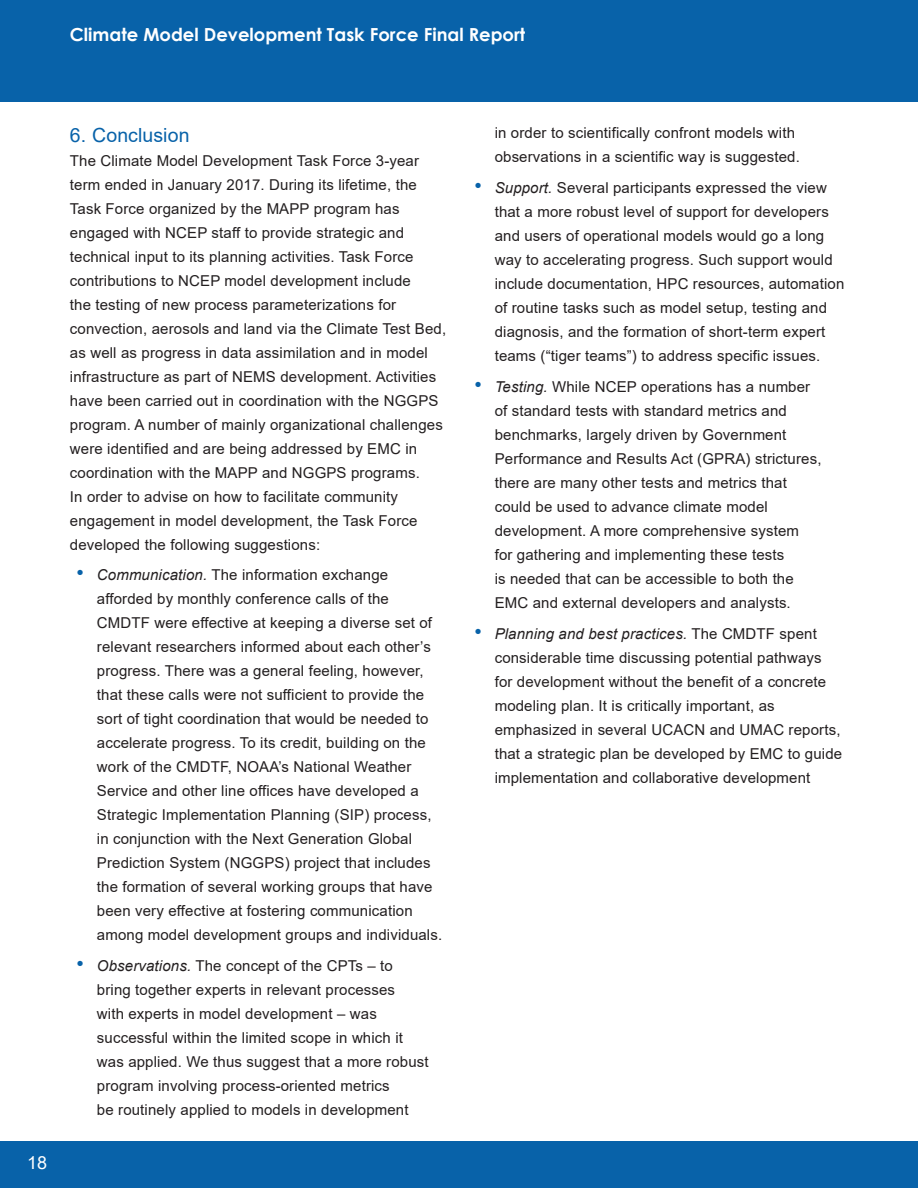
<style>
.page{position:relative;width:918px;height:1188px;background:#fff}
.page>*{position:absolute;margin:0;border:0;box-sizing:border-box;transform-origin:0 0}
.Body{font:19.5px "Arial";letter-spacing:.005em;color:#0862a9}
.t1{font:700 18px "Century Gothic";color:#fff}
.t2{font:18px "Arial";color:#fff}
.Body-2{font:15px/24px "Arial";letter-spacing:.01em;color:#231f20}
.s1{font-style:italic;font-size:21px;color:#0862a9}
.s2{font-style:italic}
</style>
<div class="page">
<div style="left:0;top:0;width:918px;height:102px;background:#0862a9"></div>
<div style="left:0;top:1142px;width:918px;height:46px;background:#0862a9"></div>
<p class="t1" style="left:70px;top:20px;width:457px">Climate Model Development Task Force Final Report</p>
<p class="t2" style="left:27px;top:1150px;width:22px">18</p>
<p class="Body" style="left:70px;top:121px;width:121px">6. Conclusion</p>
<p class="Body-2" style="left:70px;top:148px;width:378px">The Climate Model Development Task Force 3-year term ended in January 2017. During its lifetime, the Task Force organized by the MAPP program has engaged with NCEP staff to provide strategic and technical input to its planning activities. Task Force contributions to NCEP model development include<br>the testing of new process parameterizations for convection, aerosols and land via the Climate Test Bed, as well as progress in data assimilation and in model infrastructure as part of NEMS development. Activities have been carried out in coordination with the NGGPS program. A number of mainly organizational challenges were identified and are being addressed by EMC in coordination with the MAPP and NGGPS programs.<br>In order to advise on how to facilitate community engagement in model development, the Task Force developed the following suggestions:</p>
<p class="Body-2" style="left:97px;top:563px;width:347px;text-indent:-20px"><span class="s1">•</span> <span class="s2">Communication.</span> The information exchange afforded by monthly conference calls of the CMDTF were effective at keeping a diverse set of relevant researchers informed about each other’s progress. There was a general feeling, however, that these calls were not sufficient to provide the sort of tight coordination that would be needed to accelerate progress. To its credit, building on the work of the CMDTF, NOAA’s National Weather Service and other line offices have developed a Strategic Implementation Planning (SIP) process, in conjunction with the Next Generation Global Prediction System (NGGPS) project that includes the formation of several working groups that have been very effective at fostering communication among model development groups and individuals.</p>
<p class="Body-2" style="left:97px;top:954px;width:333px;text-indent:-20px"><span class="s1">•</span> <span class="s2">Observations.</span> The concept of the CPTs – to bring together experts in relevant processes<br>with experts in model development – was successful within the limited scope in which it was applied. We thus suggest that a more robust program involving process-oriented metrics<br>be routinely applied to models in development</p>
<p class="Body-2" style="left:495px;top:121px;width:307px">in order to scientifically confront models with observations in a scientific way is suggested.</p>
<p class="Body-2" style="left:495px;top:176px;width:351px;text-indent:-20px"><span class="s1">•</span> <span class="s2">Support.</span> Several participants expressed the view that a more robust level of support for developers and users of operational models would go a long way to accelerating progress. Such support would include documentation, HPC resources, automation of routine tasks such as model setup, testing and diagnosis, and the formation of short-term expert teams (“tiger teams”) to address specific issues.</p>
<p class="Body-2" style="left:495px;top:374px;width:328px;text-indent:-20px"><span class="s1">•</span> <span class="s2">Testing.</span> While NCEP operations has a number of standard tests with standard metrics and benchmarks, largely driven by Government Performance and Results Act (GPRA) strictures, there are many other tests and metrics that could be used to advance climate model development. A more comprehensive system<br>for gathering and implementing these tests<br>is needed that can be accessible to both the EMC and external developers and analysts.</p>
<p class="Body-2" style="left:495px;top:621px;width:349px;text-indent:-20px"><span class="s1">•</span> <span class="s2">Planning and best practices.</span> The CMDTF spent considerable time discussing potential pathways for development without the benefit of a concrete modeling plan. It is critically important, as emphasized in several UCACN and UMAC reports, that a strategic plan be developed by EMC to guide implementation and collaborative development</p>
</div>
